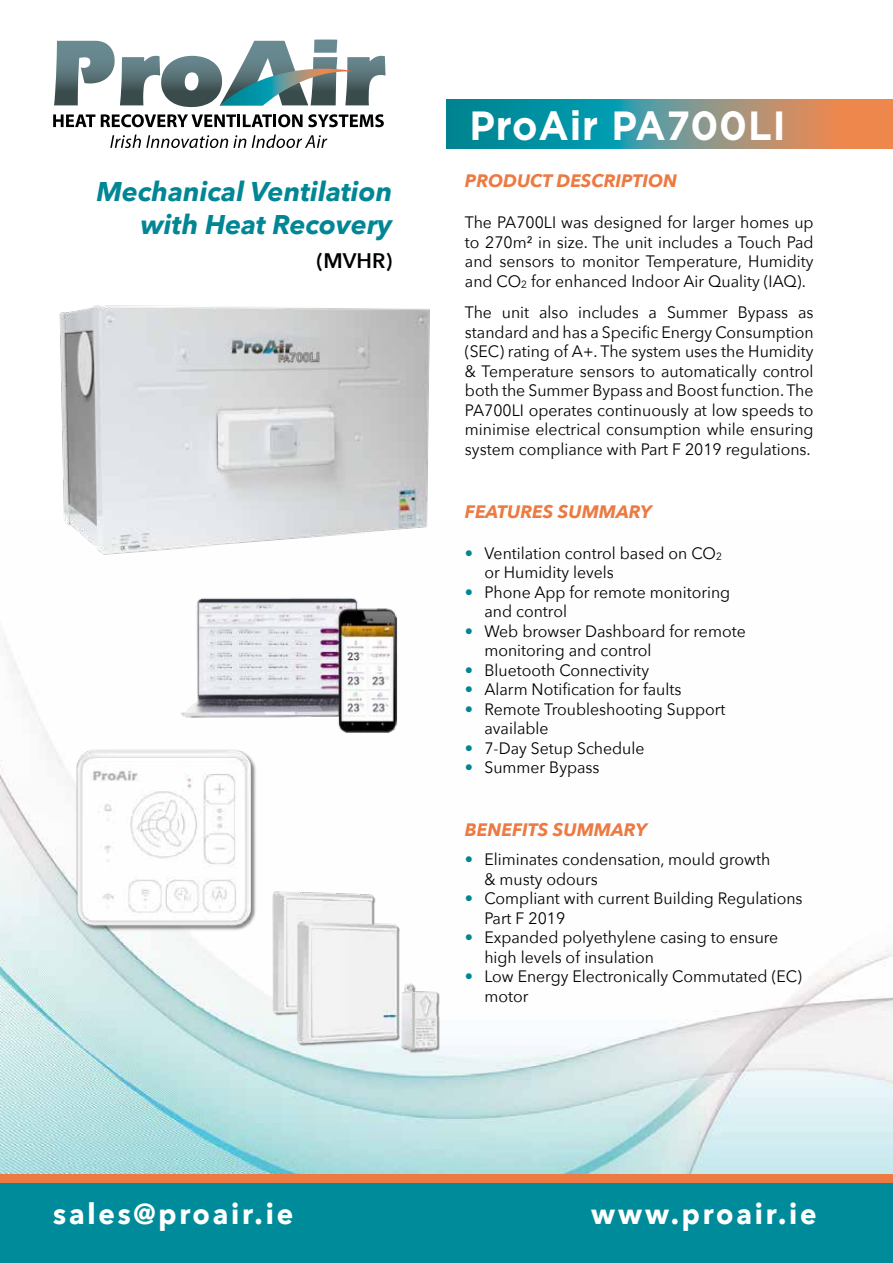
<style>
.page{position:relative;width:893px;height:1263px;background:#fff}
.page>*{position:absolute;margin:0;border:0;box-sizing:border-box;transform-origin:0 0}
.t1{font:700 40.8px "Gotham";letter-spacing:.025em;color:#fff;scale:.94 1}
.t2{font:700 28.8px "Avenir Next";letter-spacing:.1em;color:#fff;scale:.96 1}
.t3{font:italic 700 27px/32.4px "Avenir Next";color:#008694;text-align:right}
.t4{font:600 21px "Avenir Next";color:#000}
.t5{font:italic 700 18px "Avenir Next";color:#ec7a42}
.t6{font:16.5px/19.5px "Avenir Next";color:#000;scale:.96 1}
.s1{color:#008694}
</style>
<div class="page">
<img style="left:0;top:637px;width:893px;height:537px">
<svg style="left:53px;top:114px;width:42px;height:13px"></svg>
<svg style="left:101px;top:114px;width:283px;height:13px"></svg>
<svg style="left:110px;top:135px;width:136px;height:13px"></svg>
<svg style="left:252px;top:135px;width:75px;height:13px"></svg>
<svg style="left:54px;top:40px;width:304px;height:67px"></svg>
<svg style="left:446px;top:100px;width:447px;height:49px;background:#679086"></svg>
<div style="left:0;top:1182px;width:893px;height:81px;background:#008b9a"></div>
<div style="left:0;top:1174px;width:893px;height:8px;background:#ec7a42"></div>
<img style="left:59px;top:305px;width:371px;height:250px">
<img style="left:179px;top:598px;width:225px;height:138px">
<img style="left:74px;top:747px;width:186px;height:184px">
<img style="left:271px;top:889px;width:168px;height:163px">
<h3 class="t3" style="left:96px;top:175px;width:297px">Mechanical Ventilation with Heat Recovery</h3>
<p class="t4" style="left:317px;top:243px;width:77px">(MVHR)</p>
<h1 class="t1" style="left:469px;top:98px;width:338px">ProAir PA700LI</h1>
<p class="t5" style="left:465px;top:165px;width:214px">PRODUCT DESCRIPTION</p>
<p class="t6" style="left:465px;top:212px;width:365px;text-align:justify">The PA700LI was designed for larger homes up to 270m² in size. The unit includes a Touch Pad and sensors to monitor Temperature, Humidity and CO<sub>2</sub> for enhanced Indoor Air Quality (IAQ).</p>
<p class="t6" style="left:465px;top:302px;width:365px;text-align:justify">The unit also includes a Summer Bypass as standard and has a Specific Energy Consumption (SEC) rating of A+. The system uses the Humidity &amp; Temperature sensors to automatically control both the Summer Bypass and Boost function. The PA700LI operates continuously at low speeds to minimise electrical consumption while ensuring system compliance with Part F 2019 regulations.</p>
<p class="t5" style="left:465px;top:496px;width:188px">FEATURES SUMMARY</p>
<p class="t6" style="left:484px;top:543px;width:249px;text-indent:-19px"><span class="s1">•</span> Ventilation control based on CO<sub>2 </sub>or Humidity levels</p>
<p class="t6" style="left:484px;top:582px;width:258px;text-indent:-20px"><span class="s1">•</span> Phone App for remote monitoring and control</p>
<p class="t6" style="left:484px;top:621px;width:274px;text-indent:-20px"><span class="s1">•</span> Web browser Dashboard for remote monitoring and control</p>
<p class="t6" style="left:465px;top:660px;width:193px"><span class="s1">•</span> Bluetooth Connectivity</p>
<p class="t6" style="left:465px;top:679px;width:227px"><span class="s1">•</span> Alarm Notification for faults</p>
<p class="t6" style="left:484px;top:699px;width:253px;text-indent:-20px"><span class="s1">•</span> Remote Troubleshooting Support available</p>
<p class="t6" style="left:465px;top:738px;width:189px"><span class="s1">•</span> 7-Day Setup Schedule</p>
<p class="t6" style="left:465px;top:757px;width:142px"><span class="s1">•</span> Summer Bypass</p>
<p class="t5" style="left:465px;top:814px;width:183px">BENEFITS SUMMARY</p>
<p class="t6" style="left:484px;top:849px;width:299px;text-indent:-20px"><span class="s1">•</span> Eliminates condensation, mould growth &amp; musty odours</p>
<p class="t6" style="left:484px;top:888px;width:333px;text-indent:-20px"><span class="s1">•</span> Compliant with current Building Regulations<br>Part F 2019</p>
<p class="t6" style="left:484px;top:927px;width:308px;text-indent:-20px"><span class="s1">•</span> Expanded polyethylene casing to ensure high levels of insulation</p>
<p class="t6" style="left:484px;top:966px;width:332px;text-indent:-20px"><span class="s1">•</span> Low Energy Electronically Commutated (EC) motor</p>
<h2 class="t2" style="left:53px;top:1188px;width:251px">sales@proair.ie</h2>
<h2 class="t2" style="left:591px;top:1188px;width:236px">www.proair.ie</h2>
</div>
